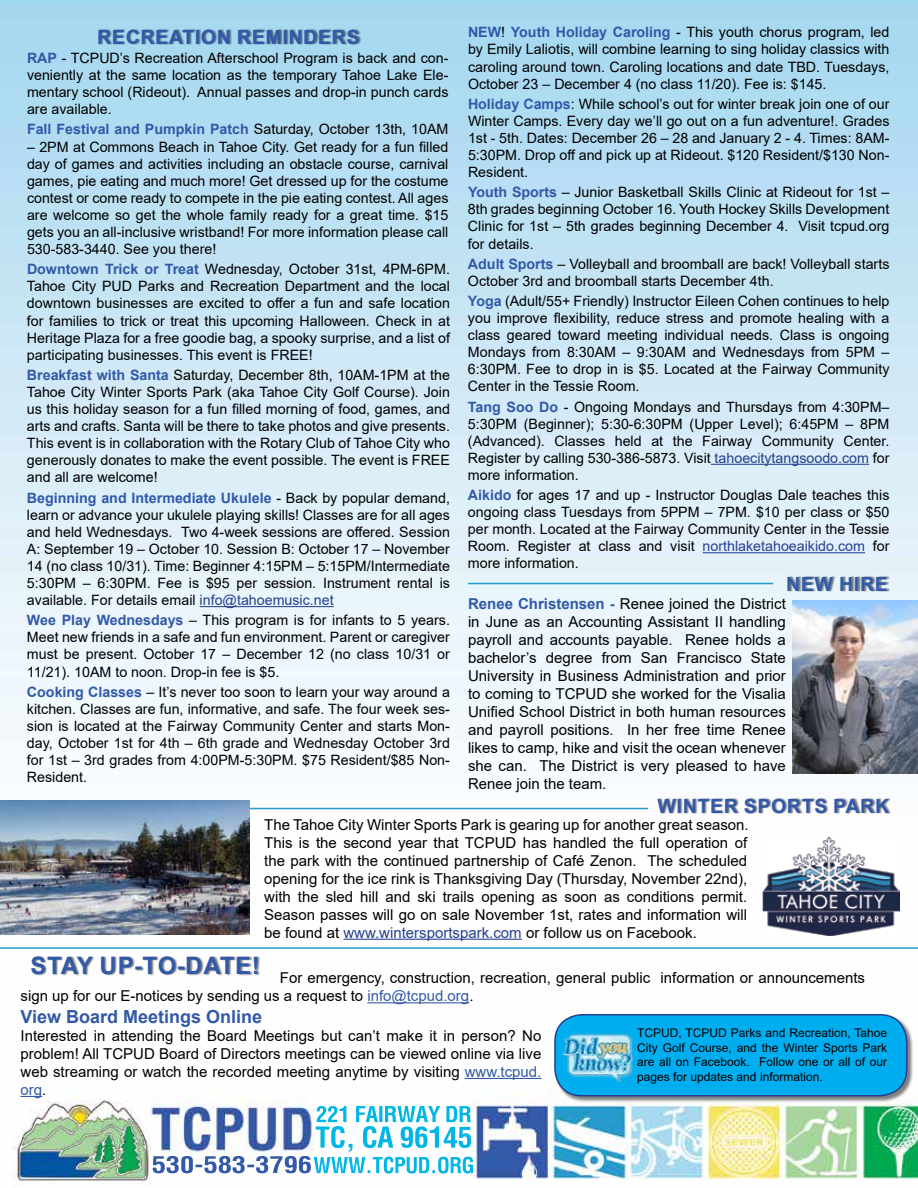
<style>
.page{position:relative;width:918px;height:1188px;background:#fff}
.page>*{position:absolute;margin:0;border:0;box-sizing:border-box;transform-origin:0 0}
.t1{font:700 24px "Arial";letter-spacing:.025em;color:#3259a8}
.t2{font:700 19.5px "Arial";letter-spacing:.035em;color:#3259a8}
.t3{font:700 18px "Arial";color:#3259a8}
.t4{font:15px/18px "Arial";color:#000;text-align:justify}
.t5{font:14.25px/17.1px "Arial";color:#000;text-align:justify}
.t6{font:700 14.25px "Arial";color:#3259a8}
.t7{font:12px/14.4px "Arial";color:#000;text-align:justify}
.s1{font-weight:700;color:#3259a8}
.s2{font-weight:400;color:#000}
.s3{color:#25408f}
.s4{color:#3259a8}
</style>
<div class="page">
<img style="left:0;top:0;width:918px;height:1187px">
<hr style="left:367px;top:1002px;width:102px;height:1px;background:#3259a8">
<hr style="left:465px;top:1078px;width:76px;height:1px;background:#3259a8">
<svg style="left:21px;top:1096px;width:21px;height:1px"></svg>
<div style="left:31px;top:956px;width:229px;height:20px;background:#000;opacity:.5"></div>
<div style="left:555px;top:1015px;width:359px;height:88px;background:#000;opacity:.5"></div>
<div style="left:555px;top:1015px;width:352px;height:81px;background:#00aeef;border-radius:27px"></div>
<div style="left:554px;top:1014px;width:354px;height:83px;border:2px solid #25408f;border-radius:27px"></div>
<img style="left:562px;top:1033px;width:71px;height:49px">
<hr style="left:0;top:947px;width:918px;height:2px;background:#249cce">
<div style="left:99px;top:29px;width:263px;height:16px;background:#000;opacity:.5"></div>
<hr style="left:200px;top:606px;width:134px;height:1px;background:#25408f">
<hr style="left:711px;top:464px;width:158px;height:1px;background:#25408f">
<hr style="left:703px;top:552px;width:162px;height:1px;background:#25408f">
<div style="left:658px;top:797px;width:234px;height:17px;background:#000;opacity:.5"></div>
<hr style="left:343px;top:939px;width:179px;height:1px;background:#25408f">
<hr style="left:27px;top:808px;width:621px;height:1px;background:#249cce">
<img style="left:0;top:800px;width:249px;height:134px">
<img style="left:763px;top:837px;width:137px;height:99px">
<div style="left:788px;top:575px;width:102px;height:17px;background:#000;opacity:.5"></div>
<hr style="left:468px;top:583px;width:305px;height:1px;background:#249cce">
<img style="left:792px;top:601px;width:126px;height:172px">
<h2 class="t2" style="left:97px;top:24px;width:264px">RECREATION REMINDERS</h2>
<p class="t5" style="left:27px;top:49px;width:423px"><span class="s1">RAP</span> - TCPUD’s Recreation Afterschool Program is back and con&shy;veniently at the same location as the temporary Tahoe Lake Ele&shy;mentary school (Rideout). Annual passes and drop-in punch cards are available.</p>
<p class="t6" style="left:27px;top:119px;width:423px">Fall Festival and Pumpkin Patch <span class="s2">Saturday, October 13th, 10AM</span></p>
<p class="t5" style="left:27px;top:138px;width:423px">– 2PM at Commons Beach in Tahoe City. Get ready for a fun filled day of games and activities including an obstacle course, carnival games, pie eating and much more! Get dressed up for the costume contest or come ready to compete in the pie eating contest. All ages are welcome so get the whole family ready for a great time. $15 gets you an all-inclusive wristband! For more information please call 530-583-3440. See you there!</p>
<p class="t5" style="left:27px;top:261px;width:424px"><span class="s1">Downtown Trick or Treat</span> Wednesday, October 31st, 4PM-6PM.<br>Tahoe City PUD Parks and Recreation Department and the local downtown businesses are excited to offer a fun and safe location for families to trick or treat this upcoming Halloween. Check in at Heritage Plaza for a free goodie bag, a spooky surprise, and a list of participating businesses. This event is FREE!</p>
<p class="t5" style="left:27px;top:366px;width:424px"><span class="s1">Breakfast with Santa</span> Saturday, December 8th, 10AM-1PM at the Tahoe City Winter Sports Park (aka Tahoe City Golf Course). Join us this holiday season for a fun filled morning of food, games, and arts and crafts. Santa will be there to take photos and give presents.<br>This event is in collaboration with the Rotary Club of Tahoe City who generously donates to make the event possible. The event is FREE and all are welcome!</p>
<p class="t5" style="left:27px;top:489px;width:424px"><span class="s1">Beginning and Intermediate Ukulele</span> - Back by popular demand, learn or advance your ukulele playing skills! Classes are for all ages and held Wednesdays. Two 4-week sessions are offered. Session A: September 19 – October 10. Session B: October 17 – November 14 (no class 10/31). Time: Beginner 4:15PM – 5:15PM/Intermediate 5:30PM – 6:30PM. Fee is $95 per session. Instrument rental is available. For details email <span class="s3">info@tahoemusic.net</span></p>
<p class="t5" style="left:27px;top:612px;width:424px"><span class="s1">Wee Play Wednesdays</span> – This program is for infants to 5 years.<br>Meet new friends in a safe and fun environment. Parent or caregiver must be present. October 17 – December 12 (no class 10/31 or 11/21). 10AM to noon. Drop-in fee is $5.</p>
<p class="t5" style="left:27px;top:683px;width:424px"><span class="s1">Cooking Classes</span> – It’s never too soon to learn your way around a kitchen. Classes are fun, informative, and safe. The four week ses&shy;sion is located at the Fairway Community Center and starts Mon&shy;day, October 1st for 4th – 6th grade and Wednesday October 3rd for 1st – 3rd grades from 4:00PM-5:30PM. $75 Resident/$85 Non-Resident.</p>
<p class="t5" style="left:468px;top:24px;width:423px"><span class="s1">NEW</span>! <span class="s1">Youth Holiday Caroling</span> - This youth chorus program, led by Emily Laliotis, will combine learning to sing holiday classics with caroling around town. Caroling locations and date TBD. Tuesdays, October 23 – December 4 (no class 11/20). Fee is: $145.</p>
<p class="t5" style="left:468px;top:95px;width:423px"><span class="s1">Holiday Camps</span>: While school’s out for winter break join one of our Winter Camps. Every day we’ll go out on a fun adventure!. Grades 1st - 5th. Dates: December 26 – 28 and January 2 - 4. Times: 8AM-5:30PM. Drop off and pick up at Rideout. $120 Resident/$130 Non-Resident.</p>
<p class="t5" style="left:468px;top:184px;width:423px"><span class="s1">Youth Sports</span> – Junior Basketball Skills Clinic at Rideout for 1st – 8th grades beginning October 16. Youth Hockey Skills Development Clinic for 1st – 5th grades beginning December 4. Visit tcpud.org for details.</p>
<p class="t5" style="left:468px;top:255px;width:423px"><span class="s1">Adult Sports</span> – Volleyball and broomball are back! Volleyball starts<br>October 3rd and broomball starts December 4th.</p>
<p class="t5" style="left:468px;top:292px;width:423px"><span class="s1">Yoga</span> (Adult/55+ Friendly) Instructor Eileen Cohen continues to help you improve flexibility, reduce stress and promote healing with a class geared toward meeting individual needs. Class is ongoing Mondays from 8:30AM – 9:30AM and Wednesdays from 5PM – 6:30PM. Fee to drop in is $5. Located at the Fairway Community Center in the Tessie Room.</p>
<p class="t5" style="left:468px;top:398px;width:423px"><span class="s1">Tang Soo Do</span> - Ongoing Mondays and Thursdays from 4:30PM– 5:30PM (Beginner); 5:30-6:30PM (Upper Level); 6:45PM – 8PM (Advanced). Classes held at the Fairway Community Center.<br>Register by calling 530-386-5873. Visit <span class="s3">tahoecitytangsoodo.com</span> for more information.</p>
<p class="t5" style="left:468px;top:486px;width:423px"><span class="s1">Aikido</span> for ages 17 and up - Instructor Douglas Dale teaches this ongoing class Tuesdays from 5PPM – 7PM. $10 per class or $50 per month. Located at the Fairway Community Center in the Tessie Room. Register at class and visit <span class="s3">northlaketahoeaikido.com</span> for more information.</p>
<h2 class="t2" style="left:786px;top:570px;width:103px">NEW HIRE</h2>
<p class="t4" style="left:468px;top:594px;width:319px"><span class="s1">Renee Christensen -</span> Renee joined the District in June as an Accounting Assistant II handling payroll and accounts payable. Renee holds a bachelor’s degree from San Francisco State University in Business Administration and prior to coming to TCPUD she worked for the Visalia Unified School District in both human resources and payroll positions. In her free time Renee likes to camp, hike and visit the ocean whenever she can. The District is very pleased to have Renee join the team.</p>
<h2 class="t2" style="left:657px;top:792px;width:233px">WINTER SPORTS PARK</h2>
<p class="t4" style="left:264px;top:815px;width:486px">The Tahoe City Winter Sports Park is gearing up for another great season.<br>This is the second year that TCPUD has handled the full operation of the park with the continued partnership of Café Zenon. The scheduled opening for the ice rink is Thanksgiving Day (Thursday, November 22nd), with the sled hill and ski trails opening as soon as conditions permit.<br>Season passes will go on sale November 1st, rates and information will be found at <span class="s3">www.wintersportspark.com</span> or follow us on Facebook.</p>
<h1 class="t1" style="left:30px;top:949px;width:231px">STAY UP-TO-DATE!</h1>
<p class="t4" style="left:21px;top:969px;width:846px;text-indent:259px">For emergency, construction, recreation, general public information or announcements sign up for our E-notices by sending us a request to <span class="s4">info@tcpud.org</span>.</p>
<p class="t3" style="left:21px;top:1004px;width:243px">View Board Meetings Online</p>
<p class="t4" style="left:21px;top:1027px;width:522px">Interested in attending the Board Meetings but can’t make it in person? No problem! All TCPUD Board of Directors meetings can be viewed online via live web streaming or watch the recorded meeting anytime by visiting <span class="s4">www.tcpud. org</span>.</p>
<p class="t7" style="left:637px;top:1026px;width:252px">TCPUD, TCPUD Parks and Recreation, Tahoe City Golf Course, and the Winter Sports Park are all on Facebook. Follow one or all of our pages for updates and information.</p>
</div>
